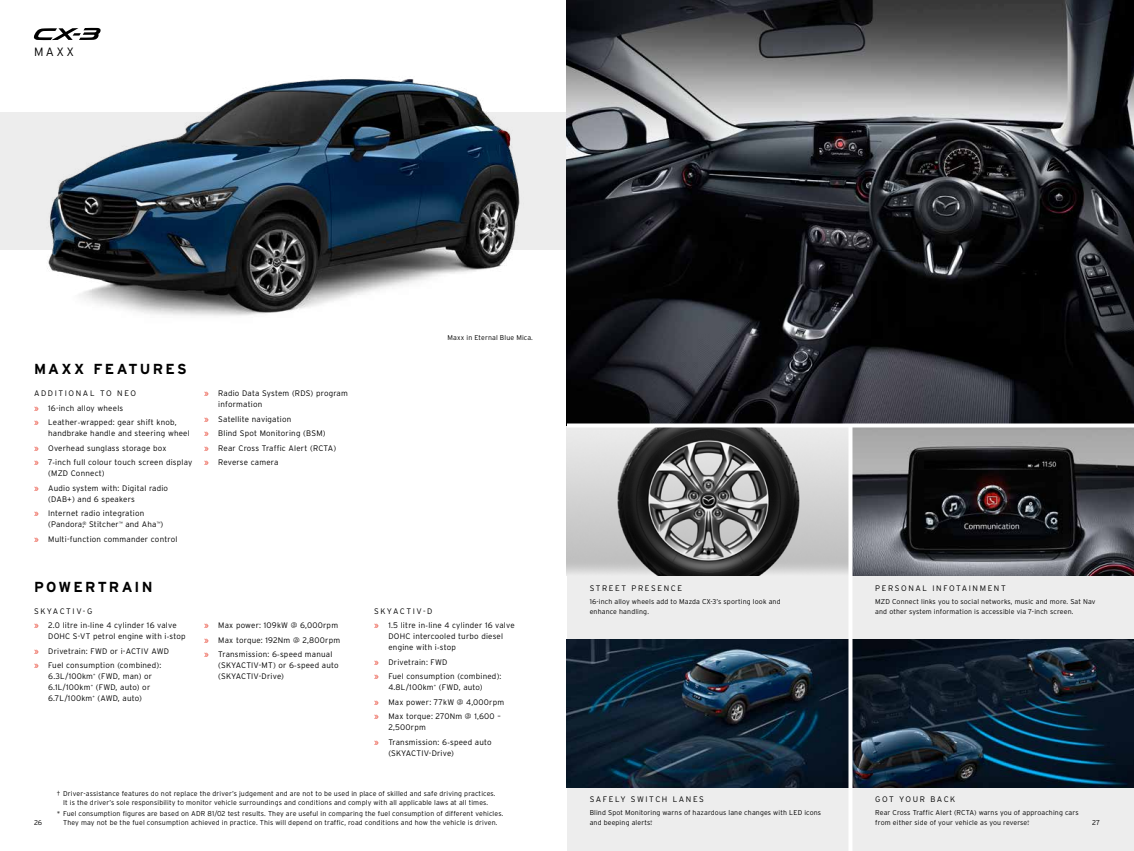
<style>
.page{position:relative;width:1134px;height:851px;background:#fff}
.page>*{position:absolute;margin:0;border:0;box-sizing:border-box;transform-origin:0 0}
.t1{font:700 14.5px "Interstate";letter-spacing:.15em;color:#000}
.t2{font:300 12px "Interstate";color:#000}
.t3{font:300 8px/14.5px "Interstate";letter-spacing:.025em;color:#000}
.t4{font:300 8px "Interstate";letter-spacing:.2em;color:#000}
.t5{font:300 8px "Interstate";letter-spacing:.19em;color:#000}
.t6{font:300 7px/10px "Interstate";letter-spacing:.02em;color:#000}
.s1{color:#e52713}
.s2{font-size:6px}
</style>
<div class="page">
<div style="left:567px;top:787px;width:567px;height:63px;background:#ededed"></div>
<div style="left:567px;top:575px;width:567px;height:64px;background:#ededed"></div>
<div style="left:0;top:112px;width:567px;height:137px;background:#ededed"></div>
<img style="left:567px;top:0;width:567px;height:575px">
<img style="left:567px;top:639px;width:567px;height:148px">
<img style="left:17px;top:40px;width:531px;height:276px">
<svg style="left:848px;top:427px;width:4px;height:423px"></svg>
<svg style="left:567px;top:423px;width:567px;height:4px"></svg>
<svg style="left:33px;top:28px;width:68px;height:12px"></svg>
<h2 class="t2" style="left:34px;top:45px;width:41px">MAXX</h2>
<h1 class="t1" style="left:34px;top:360px;width:154px">MAXX FEATURES</h1>
<p class="t3" style="left:34px;top:386px;width:144px">ADDITIONAL TO NEO<br><span class="s1">»</span> 16-inch alloy wheels<br><span class="s1">»</span> Leather-wrapped: gear shift knob,</p>
<p class="t3" style="left:34px;top:426px;width:160px;text-indent:14px">handbrake handle and steering wheel <span class="s1">»</span> Overhead sunglass storage box<br><span class="s1">»</span> 7-inch full colour touch screen display</p>
<p class="t3" style="left:34px;top:466px;width:136px;text-indent:14px">(MZD Connect)<br><span class="s1">»</span> Audio system with: Digital radio</p>
<p class="t3" style="left:34px;top:491px;width:112px;text-align:center">(DAB+) and 6 speakers<br><span class="s1">»</span> Internet radio integration</p>
<p class="t3" style="left:34px;top:517px;width:145px;text-align:center">(Pandora,<sup>®</sup> Stitcher<sup>™</sup> and Aha<sup>™</sup>)<br><span class="s1">»</span> Multi-function commander control</p>
<p class="t3" style="left:218px;top:387px;width:131px;line-height:11px;text-indent:-14px"><span class="s1">»</span> Radio Data System (RDS) program information</p>
<p class="t3" style="left:204px;top:411px;width:133px"><span class="s1">»</span> Satellite navigation<br><span class="s1">»</span> Blind Spot Monitoring (BSM)<br><span class="s1">»</span> Rear Cross Traffic Alert (RCTA) <span class="s1">»</span> Reverse camera</p>
<h1 class="t1" style="left:34px;top:578px;width:120px">POWERTRAIN</h1>
<p class="t3" style="left:34px;top:603px;width:144px">SKYACTIV-G<br><span class="s1">»</span> 2.0 litre in-line 4 cylinder 16 valve</p>
<p class="t3" style="left:34px;top:629px;width:153px;text-indent:14px">DOHC S-VT petrol engine with i-stop <span class="s1">»</span> Drivetrain: FWD or i-ACTIV AWD<br><span class="s1">»</span> Fuel consumption (combined):</p>
<p class="t3" style="left:48px;top:670px;width:105px;line-height:11px">6.3L/100km<sup>*</sup> (FWD, man) or<br>6.1L/100km<sup>*</sup> (FWD, auto) or<br>6.7L/100km<sup>*</sup> (AWD, auto)</p>
<p class="t3" style="left:204px;top:618px;width:138px"><span class="s1">»</span> Max power: 109kW @ 6,000rpm <span class="s1">»</span> Max torque: 192Nm @ 2,800rpm <span class="s1">»</span> Transmission: 6-speed manual</p>
<p class="t3" style="left:218px;top:659px;width:122px;line-height:11px">(SKYACTIV-MT) or 6-speed auto (SKYACTIV-Drive)</p>
<p class="t6" style="left:448px;top:332px;width:87px">Maxx in Eternal Blue Mica.</p>
<p class="t3" style="left:374px;top:603px;width:142px">SKYACTIV-D<br><span class="s1">»</span> 1.5 litre in-line 4 cylinder 16 valve</p>
<p class="t3" style="left:388px;top:630px;width:116px;line-height:11px">DOHC intercooled turbo diesel engine with i-stop</p>
<p class="t3" style="left:374px;top:654px;width:129px"><span class="s1">»</span> Drivetrain: FWD<br><span class="s1">»</span> Fuel consumption (combined):</p>
<p class="t3" style="left:374px;top:680px;width:131px;text-indent:14px">4.8L/100km<sup>*</sup> (FWD, auto)<br><span class="s1">»</span> Max power: 77kW @ 4,000rpm <span class="s1">»</span> Max torque: 270Nm @ 1,600 –</p>
<p class="t3" style="left:374px;top:720px;width:119px;text-indent:14px">2,500rpm<br><span class="s1">»</span> Transmission: 6-speed auto</p>
<p class="t3" style="left:388px;top:745px;width:67px">(SKYACTIV-Drive)</p>
<p class="t4" style="left:590px;top:583px;width:94px">STREET PRESENCE</p>
<p class="t6" style="left:590px;top:596px;width:192px">16-inch alloy wheels add to Mazda CX-3’s sporting look and enhance handling.</p>
<p class="t4" style="left:875px;top:583px;width:132px">PERSONAL INFOTAINMENT</p>
<p class="t6" style="left:875px;top:596px;width:222px">MZD Connect links you to social networks, music and more. Sat Nav and other system information is accessible via 7-inch screen.</p>
<p class="t6" style="left:57px;top:788px;width:440px;line-height:9px;text-align:center"><span class="s2">†</span> Driver-assistance features do not replace the driver’s judgement and are not to be used in place of skilled and safe driving practices.<br>It is the driver’s sole responsibility to monitor vehicle surroundings and conditions and comply with all applicable laws at all times.</p>
<p class="t6" style="left:57px;top:809px;width:448px;line-height:9px;text-align:center">* Fuel consumption figures are based on ADR 81/02 test results. They are useful in comparing the fuel consumption of different vehicles.<br>They may not be the fuel consumption achieved in practice. This will depend on traffic, road conditions and how the vehicle is driven.</p>
<p class="t4" style="left:590px;top:794px;width:116px">SAFELY SWITCH LANES</p>
<p class="t6" style="left:590px;top:807px;width:233px">Blind Spot Monitoring warns of hazardous lane changes with LED icons and beeping alerts.<sup>†</sup></p>
<p class="t5" style="left:875px;top:794px;width:82px">GOT YOUR BACK</p>
<p class="t6" style="left:875px;top:807px;width:205px">Rear Cross Traffic Alert (RCTA) warns you of approaching cars from either side of your vehicle as you reverse.<sup>†</sup></p>
<p class="t6" style="left:34px;top:817px;width:10px">26</p>
<p class="t6" style="left:1092px;top:817px;width:9px">27</p>
</div>
